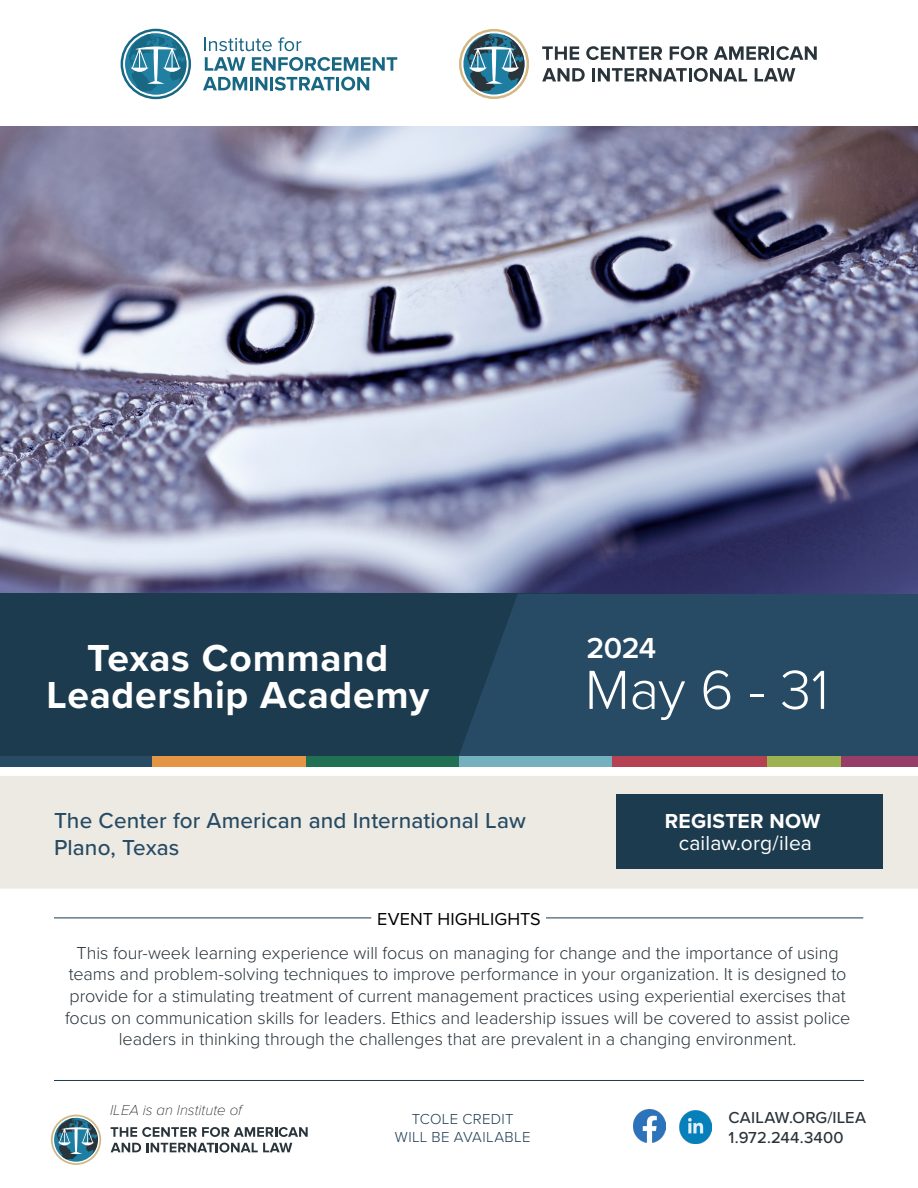
<style>
.page{position:relative;width:918px;height:1188px;background:#fff}
.page>*{position:absolute;margin:0;border:0;box-sizing:border-box;transform-origin:0 0}
.t1{font:300 57px "Proxima Nova";color:#fff}
.t2{font:700 39px/37.5px "Proxima Nova";letter-spacing:.02em;color:#fff;text-align:center}
.t3{font:600 30px "Proxima Nova";color:#fff}
.t4{font:500 22.5px/27px "Proxima Nova";letter-spacing:.005em;color:#274b64}
.t5{font:21px "Proxima Nova";letter-spacing:.005em;color:#fff}
.t6{font:700 21px "Proxima Nova";letter-spacing:.015em;color:#fff}
.t7{font:300 18px/21.6px "Proxima Nova";letter-spacing:-.005em;color:#29333a;text-align:center}
.t8{font:18px "Proxima Nova";letter-spacing:.005em;color:#000}
.t9{font:500 16.5px/19.8px "Proxima Nova";letter-spacing:.01em;color:#29333a}
.t10{font:300 15px/18px "Proxima Nova";letter-spacing:.025em;color:#1d3b4f;text-align:center}
.t11{font:italic 100 15px "Proxima Nova";color:#000}
</style>
<div class="page">
<img style="left:0;top:126px;width:918px;height:468px">
<div style="left:0;top:593px;width:587px;height:166px;background:#1d3b4f"></div>
<svg style="left:459px;top:594px;width:459px;height:162px;background:#264962"></svg>
<div style="left:767px;top:756px;width:75px;height:11px;background:#9db351"></div>
<div style="left:612px;top:756px;width:155px;height:11px;background:#b44252"></div>
<div style="left:306px;top:756px;width:153px;height:11px;background:#217053"></div>
<div style="left:0;top:756px;width:153px;height:11px;background:#274b64"></div>
<div style="left:153px;top:756px;width:153px;height:11px;background:#e49546"></div>
<div style="left:842px;top:756px;width:76px;height:11px;background:#963d68"></div>
<div style="left:459px;top:756px;width:153px;height:11px;background:#74b0bd"></div>
<div style="left:0;top:776px;width:918px;height:113px;background:#edeae3"></div>
<div style="left:616px;top:795px;width:267px;height:74px;background:#1d3b4f"></div>
<hr style="left:54px;top:1080px;width:810px;height:1px;background:#1d3b4f">
<hr style="left:54px;top:918px;width:317px;height:1px;background:#1d3b4f">
<hr style="left:546px;top:918px;width:317px;height:1px;background:#1d3b4f">
<svg style="left:121px;top:29px;width:70px;height:70px"></svg>
<svg style="left:204px;top:38px;width:68px;height:13px"></svg>
<svg style="left:278px;top:37px;width:23px;height:14px"></svg>
<svg style="left:205px;top:57px;width:40px;height:14px"></svg>
<svg style="left:252px;top:57px;width:145px;height:14px"></svg>
<svg style="left:203px;top:77px;width:166px;height:14px"></svg>
<svg style="left:542px;top:46px;width:37px;height:14px"></svg>
<svg style="left:586px;top:46px;width:76px;height:14px"></svg>
<svg style="left:670px;top:46px;width:38px;height:14px"></svg>
<svg style="left:714px;top:46px;width:55px;height:14px"></svg>
<hr style="left:771px;top:46px;width:3px;height:14px;background:#29343b">
<svg style="left:776px;top:46px;width:41px;height:14px"></svg>
<svg style="left:542px;top:68px;width:43px;height:13px"></svg>
<svg style="left:592px;top:68px;width:155px;height:14px"></svg>
<svg style="left:755px;top:68px;width:40px;height:13px"></svg>
<svg style="left:459px;top:29px;width:70px;height:70px"></svg>
<svg style="left:111px;top:1127px;width:197px;height:10px"></svg>
<svg style="left:111px;top:1143px;width:30px;height:9px"></svg>
<svg style="left:147px;top:1143px;width:145px;height:10px"></svg>
<svg style="left:51px;top:1115px;width:50px;height:50px"></svg>
<img style="left:679px;top:1111px;width:33px;height:32px">
<img style="left:634px;top:1110px;width:32px;height:32px">
<h2 class="t2" style="left:47px;top:638px;width:384px">Texas Command<br>Leadership Academy</h2>
<h3 class="t3" style="left:586px;top:626px;width:71px">2024</h3>
<h1 class="t1" style="left:585px;top:647px;width:246px">May 6 - 31</h1>
<p class="t4" style="left:54px;top:806px;width:473px">The Center for American and International Law<br>Plano, Texas</p>
<p class="t6" style="left:665px;top:805px;width:157px">REGISTER NOW</p>
<p class="t5" style="left:679px;top:828px;width:135px">cailaw.org/ilea</p>
<p class="t8" style="left:377px;top:906px;width:165px">EVENT HIGHLIGHTS</p>
<p class="t7" style="left:65px;top:941px;width:787px">This four-week learning experience will focus on managing for change and the importance of using teams and problem-solving techniques to improve performance in your organization. It is designed to provide for a stimulating treatment of current management practices using experiential exercises that focus on communication skills for leaders. Ethics and leadership issues will be covered to assist police leaders in thinking through the challenges that are prevalent in a changing environment.</p>
<p class="t11" style="left:110px;top:1099px;width:133px">ILEA is an Institute of</p>
<p class="t10" style="left:395px;top:1109px;width:137px">TCOLE CREDIT<br>WILL BE AVAILABLE</p>
<p class="t9" style="left:729px;top:1107px;width:139px">CAILAW.ORG/ILEA<br>1.972.244.3400</p>
</div>
